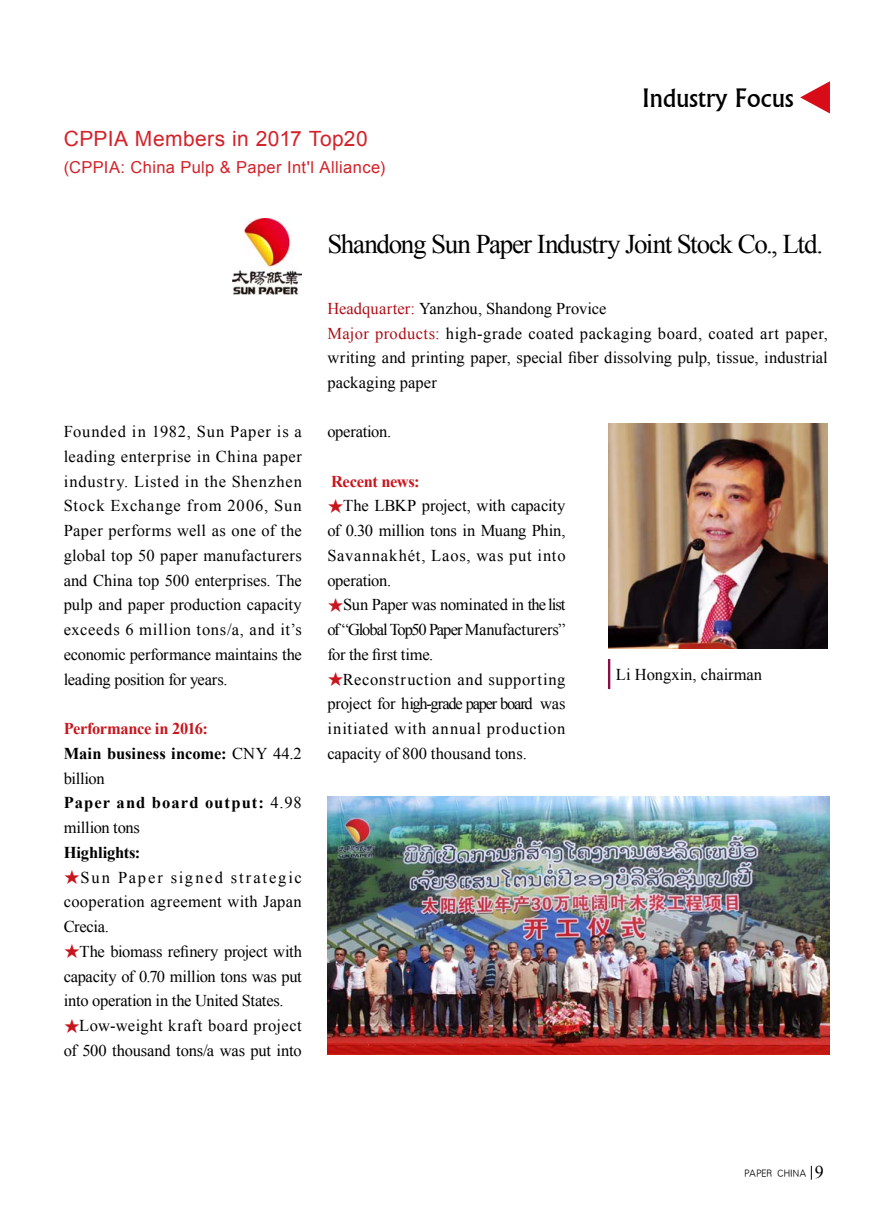
<style>
.page{position:relative;width:893px;height:1212px;background:#fff}
.page>*{position:absolute;margin:0;border:0;box-sizing:border-box;transform-origin:0 0}
.t1{font:27px "Times New Roman";letter-spacing:-.045em;color:#000}
.t2{font:27px "Narkisim";color:#000}
.t3{font:21px "Arial";letter-spacing:.02em;color:#d3222a}
.t4{font:16.5px/24.8px "Times New Roman";color:#000;text-align:justify}
.t5{font:700 16.5px/24.8px "Times New Roman";letter-spacing:-.005em;color:#000}
.t6{font:16.5px "Arial";letter-spacing:.02em;color:#d3222a}
.t7{font:700 16.5px "Times New Roman";letter-spacing:-.025em;color:#c8161e}
.t8{font:16.5px "Times New Roman";letter-spacing:-.02em;color:#000}
.t9{font:10.5px "H Yg 2 gj";letter-spacing:.025em;color:#000}
.s1{color:#c8161e}
.s2{font-weight:400}
.s3{font-family:"Sim Sun";color:#c8161e}
.s4{color:#ae0e16}
.s5{font-family:"Times New Roman";font-size:18px}
</style>
<div class="page">
<img style="left:327px;top:797px;width:502px;height:257px">
<img style="left:233px;top:219px;width:69px;height:75px">
<img style="left:608px;top:423px;width:220px;height:225px">
<div style="left:608px;top:659px;width:2px;height:30px;border:1px solid #870e48"></div>
<svg style="left:800px;top:81px;width:30px;height:33px"></svg>
<svg style="left:811px;top:1166px;width:1px;height:13px"></svg>
<p class="t3" style="left:64px;top:124px;width:305px">CPPIA Members in 2017 Top20</p>
<p class="t6" style="left:64px;top:157px;width:323px">(CPPIA: China Pulp &amp; Paper Int'l Alliance)</p>
<p class="t2" style="left:642px;top:87px;width:153px">Industry Focus</p>
<p class="t1" style="left:327px;top:226px;width:497px">Shandong Sun Paper Industry Joint Stock Co., Ltd.</p>
<p class="t4" style="left:64px;top:419px;width:240px">Founded in 1982, Sun Paper is a leading enterprise in China paper industry. Listed in the Shenzhen Stock Exchange from 2006, Sun Paper performs well as one of the global top 50 paper manufacturers and China top 500 enterprises. The pulp and paper production capacity exceeds 6 million tons/a, and it’s economic performance maintains the leading position for years.</p>
<p class="t5" style="left:64px;top:716px;width:240px"><span class="s1">Performance in 2016:<br></span>Main business income: <span class="s2">CNY 44.2 billion<br></span>Paper and board output: <span class="s2">4.98 million tons<br></span>Highlights:</p>
<p class="t4" style="left:64px;top:864px;width:240px"><span class="s3">★</span>Sun Paper signed strategic cooperation agreement with Japan Crecia.</p>
<p class="t4" style="left:64px;top:939px;width:240px"><span class="s3">★</span>The biomass refinery project with capacity of 0.70 million tons was put into operation in the United States.</p>
<p class="t4" style="left:64px;top:1013px;width:240px"><span class="s3">★</span>Low-weight kraft board project of 500 thousand tons/a was put into</p>
<p class="t4" style="left:327px;top:296px;width:502px;text-align:left"><span class="s4">Headquarter:</span> Yanzhou, Shandong Provice<br><span class="s4">Major products:</span> high-grade coated packaging board, coated art paper, writing and printing paper, special fiber dissolving pulp, tissue, industrial packaging paper</p>
<p class="t8" style="left:327px;top:420px;width:65px">operation.</p>
<p class="t7" style="left:331px;top:470px;width:90px">Recent news:</p>
<p class="t4" style="left:327px;top:493px;width:240px"><span class="s3">★</span>The LBKP project, with capacity of 0.30 million tons in Muang Phin, Savannakhét, Laos, was put into operation.</p>
<p class="t4" style="left:327px;top:592px;width:240px"><span class="s3">★</span>Sun Paper was nominated in the list of “Global Top50 Paper Manufacturers” for the first time.</p>
<p class="t4" style="left:327px;top:666px;width:240px"><span class="s3">★</span>Reconstruction and supporting project for high-grade paper board was initiated with annual production capacity of 800 thousand tons.</p>
<p class="t4" style="left:616px;top:661px;width:148px">Li Hongxin, chairman</p>
<p class="t9" style="left:745px;top:1169px;width:80px">PAPER CHINA <span class="s5">9</span></p>
</div>
